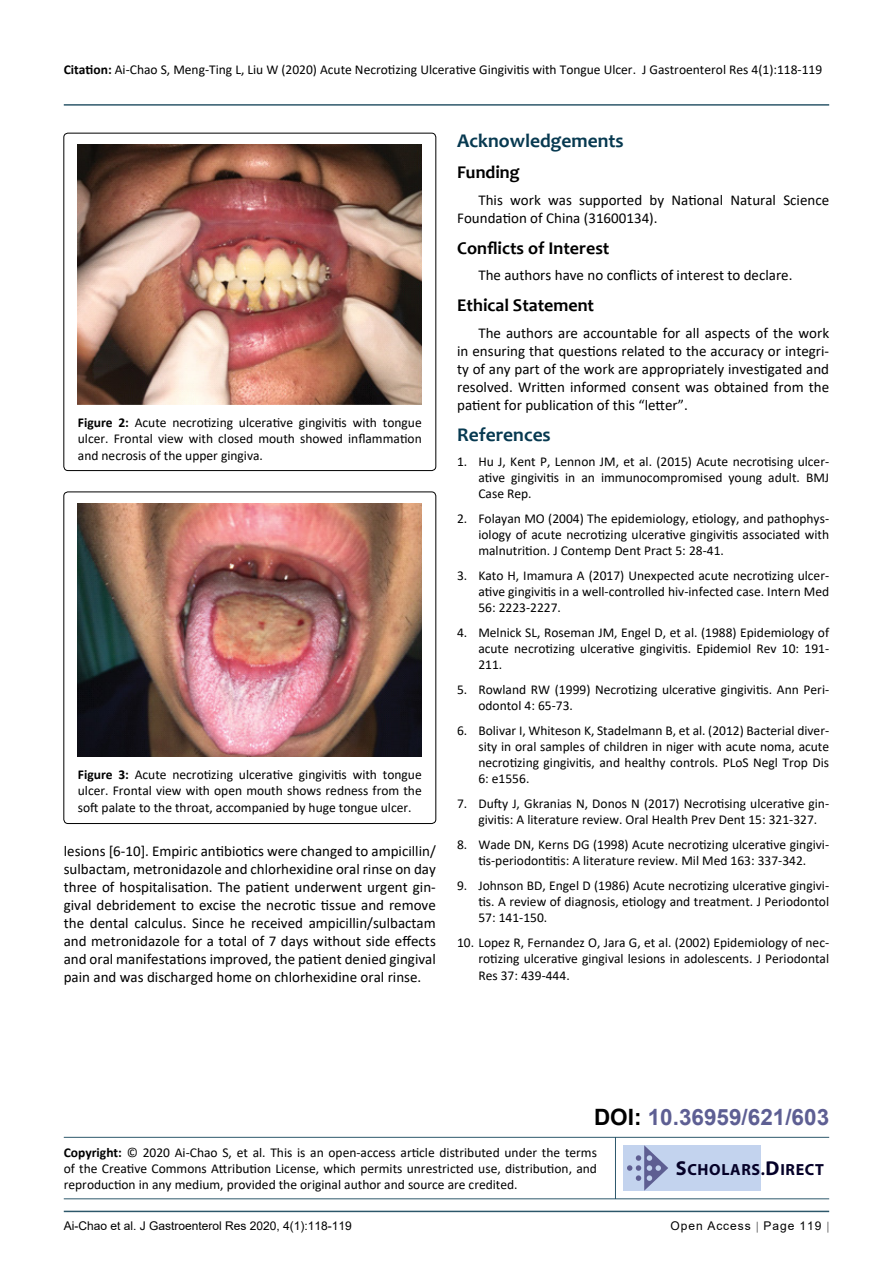
<style>
.page{position:relative;width:893px;height:1263px;background:#fff}
.page>*{position:absolute;margin:0;border:0;box-sizing:border-box;transform-origin:0 0}
.t1{font:700 22.5px "Arial";color:#5e5f93}
.t2{font:700 19.5px "Candara";color:#073950}
.t3{font:700 18px "Candara";color:#000}
.t4{font:700 16.2px "Myriad Pro";letter-spacing:.04em;color:#050128}
.t5{font:15px/18px "Calibri";color:#000;text-align:justify}
.t6{font:13.5px/16.2px "Calibri";color:#000;text-align:justify}
.t7{font:12px "Arial";color:#000}
.t8{font:12px "Arial";letter-spacing:.08em;color:#000}
.s1{font-weight:700}
.s2{color:#000}
.s3{font-size:20.25px}
</style>
<div class="page">
<hr style="left:64px;top:1211px;width:765px;height:1px;background:#073950">
<hr style="left:64px;top:104px;width:765px;height:2px;background:#073950">
<div style="left:64px;top:133px;width:372px;height:338px;border:1px solid #000;border-radius:4px"></div>
<img style="left:78px;top:144px;width:344px;height:260px">
<div style="left:64px;top:492px;width:372px;height:331px;border:1px solid #000;border-radius:4px"></div>
<img style="left:78px;top:504px;width:344px;height:252px">
<hr style="left:64px;top:1137px;width:765px;height:1px;background:#073950">
<hr style="left:64px;top:1198px;width:765px;height:1px;background:#073950">
<hr style="left:615px;top:1137px;width:1px;height:62px;background:#073950">
<div style="left:623px;top:1145px;width:138px;height:46px;background:#c3d3ee"></div>
<svg style="left:627px;top:1145px;width:41px;height:46px"></svg>
<p class="t6" style="left:64px;top:61px;width:760px"><span class="s1">Citation:</span> Ai-Chao S, Meng-Ting L, Liu W (2020) Acute Necrotizing Ulcerative Gingivitis with Tongue Ulcer. J Gastroenterol Res 4(1):118-119</p>
<p class="t6" style="left:78px;top:414px;width:345px"><span class="s1">Figure 2:</span> Acute necrotizing ulcerative gingivitis with tongue ulcer. Frontal view with closed mouth showed inflammation and necrosis of the upper gingiva.</p>
<p class="t6" style="left:78px;top:766px;width:345px"><span class="s1">Figure 3:</span> Acute necrotizing ulcerative gingivitis with tongue ulcer. Frontal view with open mouth shows redness from the soft palate to the throat, accompanied by huge tongue ulcer.</p>
<p class="t5" style="left:64px;top:842px;width:374px">lesions [6-10]. Empiric antibiotics were changed to ampicillin/ sulbactam, metronidazole and chlorhexidine oral rinse on day three of hospitalisation. The patient underwent urgent gin&shy;gival debridement to excise the necrotic tissue and remove the dental calculus. Since he received ampicillin/sulbactam and metronidazole for a total of 7 days without side effects and oral manifestations improved, the patient denied gingival pain and was discharged home on chlorhexidine oral rinse.</p>
<h2 class="t2" style="left:457px;top:129px;width:168px">Acknowledgements</h2>
<h3 class="t3" style="left:457px;top:161px;width:64px">Funding</h3>
<p class="t5" style="left:457px;top:190px;width:374px;text-indent:21px">This work was supported by National Natural Science<br>Foundation of China (31600134).</p>
<h3 class="t3" style="left:457px;top:237px;width:154px">Conflicts of Interest</h3>
<p class="t5" style="left:478px;top:266px;width:316px">The authors have no conflicts of interest to declare.</p>
<h3 class="t3" style="left:457px;top:294px;width:138px">Ethical Statement</h3>
<p class="t5" style="left:457px;top:323px;width:374px;text-indent:21px">The authors are accountable for all aspects of the work in ensuring that questions related to the accuracy or integri&shy;ty of any part of the work are appropriately investigated and resolved. Written informed consent was obtained from the patient for publication of this “letter”.</p>
<h2 class="t2" style="left:457px;top:422px;width:95px">References</h2>
<p class="t6" style="left:478px;top:453px;width:352px;text-indent:-21px">1. Hu J, Kent P, Lennon JM, et al. (2015) Acute necrotising ulcer&shy;ative gingivitis in an immunocompromised young adult. BMJ Case Rep.</p>
<p class="t6" style="left:478px;top:510px;width:352px;text-indent:-21px">2. Folayan MO (2004) The epidemiology, etiology, and pathophys&shy;iology of acute necrotizing ulcerative gingivitis associated with malnutrition. J Contemp Dent Pract 5: 28-41.</p>
<p class="t6" style="left:478px;top:567px;width:352px;text-indent:-21px">3. Kato H, Imamura A (2017) Unexpected acute necrotizing ulcer&shy;ative gingivitis in a well-controlled hiv-infected case. Intern Med 56: 2223-2227.</p>
<p class="t6" style="left:478px;top:624px;width:352px;text-indent:-21px">4. Melnick SL, Roseman JM, Engel D, et al. (1988) Epidemiology of acute necrotizing ulcerative gingivitis. Epidemiol Rev 10: 191- 211.</p>
<p class="t6" style="left:478px;top:681px;width:352px;text-indent:-21px">5. Rowland RW (1999) Necrotizing ulcerative gingivitis. Ann Peri&shy;odontol 4: 65-73.</p>
<p class="t6" style="left:478px;top:722px;width:352px;text-indent:-21px">6. Bolivar I, Whiteson K, Stadelmann B, et al. (2012) Bacterial diver&shy;sity in oral samples of children in niger with acute noma, acute necrotizing gingivitis, and healthy controls. PLoS Negl Trop Dis 6: e1556.</p>
<p class="t6" style="left:478px;top:795px;width:352px;text-indent:-21px">7. Dufty J, Gkranias N, Donos N (2017) Necrotising ulcerative gin&shy;givitis: A literature review. Oral Health Prev Dent 15: 321-327.</p>
<p class="t6" style="left:457px;top:836px;width:374px;text-align:center">8. Wade DN, Kerns DG (1998) Acute necrotizing ulcerative gingivi&shy;tis-periodontitis: A literature review. Mil Med 163: 337-342.</p>
<p class="t6" style="left:478px;top:877px;width:352px;text-indent:-21px">9. Johnson BD, Engel D (1986) Acute necrotizing ulcerative gingivi&shy;tis. A review of diagnosis, etiology and treatment. J Periodontol 57: 141-150.</p>
<p class="t6" style="left:478px;top:934px;width:352px;text-indent:-21px">10. Lopez R, Fernandez O, Jara G, et al. (2002) Epidemiology of nec&shy;rotizing ulcerative gingival lesions in adolescents. J Periodontal Res 37: 439-444.</p>
<h1 class="t1" style="left:594px;top:1102px;width:237px"><span class="s2">DOI:</span> 10.36959/621/603</h1>
<p class="t6" style="left:64px;top:1144px;width:535px"><span class="s1">Copyright:</span> © 2020 Ai-Chao S, et al. This is an open-access article distributed under the terms of the Creative Commons Attribution License, which permits unrestricted use, distribution, and reproduction in any medium, provided the original author and source are credited.</p>
<p class="t4" style="left:676px;top:1158px;width:150px"><span class="s3">S</span>CHOLARS.<span class="s3">D</span>IRECT</p>
<p class="t7" style="left:64px;top:1217px;width:290px">Ai-Chao et al. J Gastroenterol Res 2020, 4(1):118-119</p>
<p class="t8" style="left:670px;top:1217px;width:152px">Open Access Page 119</p>
</div>
